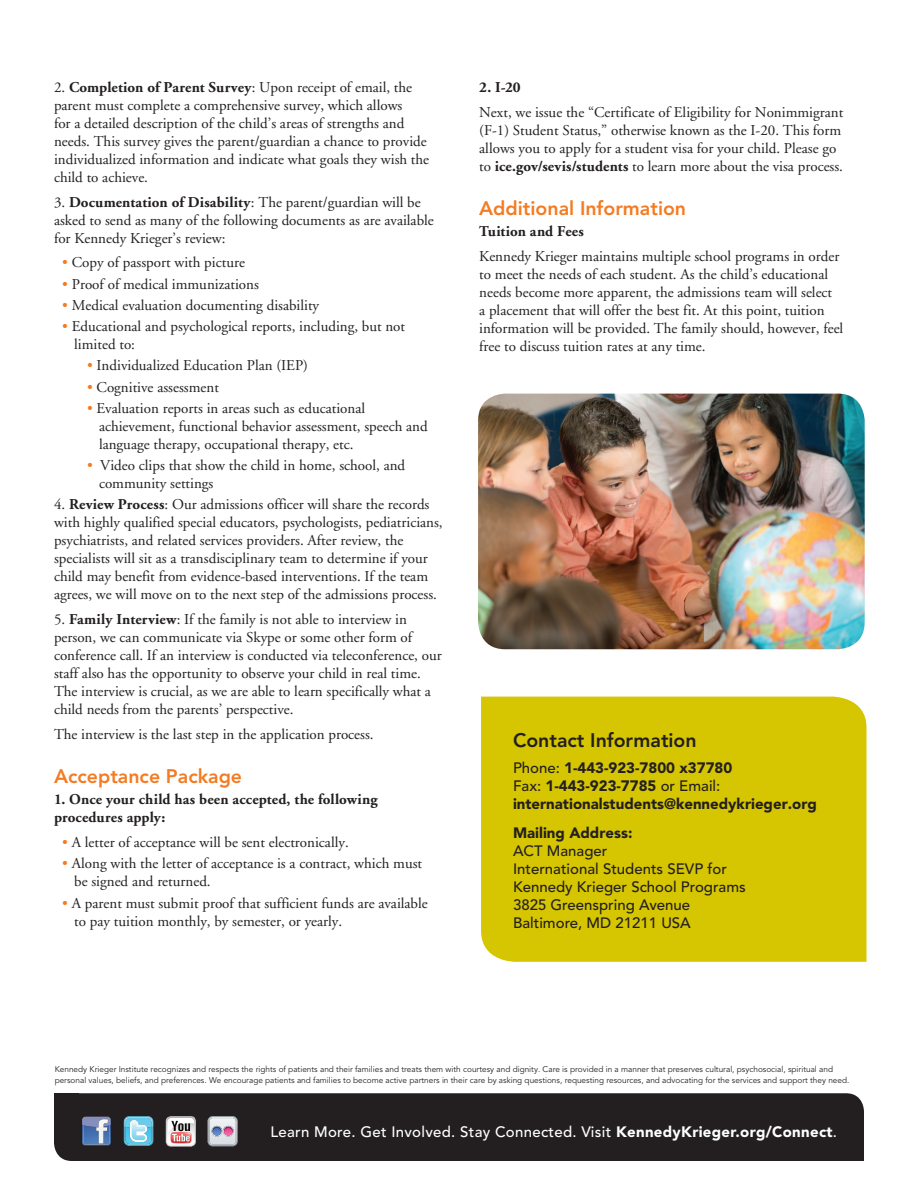
<style>
.page{position:relative;width:918px;height:1188px;background:#fff}
.page>*{position:absolute;margin:0;border:0;box-sizing:border-box;transform-origin:0 0}
.Sub_Head_166{font:800 19.5px "Avenir";color:#f47b21}
.Contact_Info_Head{font:800 19.5px "Avenir";color:#231f20}
.Bodycopy_10_on_12{font:15px/18px "Adobe Garamond";color:#231f20}
.Bulleted_Text{font:15px/18px "Adobe Garamond";color:#231f20}
.Sub-bulletted_Text{font:15px/18px "Adobe Garamond";color:#231f20}
.Contact_Text__Aven{font:500 15px/18px "Avenir";color:#231f20}
.Contact_Text__Aven-2{font:900 15px/18px "Avenir";color:#231f20}
.Bodycopy_10_on_12-2{font:700 15px/18px "Adobe Garamond";letter-spacing:.01em;color:#231f20}
.t1{font:500 15px "Avenir";letter-spacing:.02em;color:#fff}
.Footnote_copy{font:8.25px/10.5px "Avenir";color:#231f20}
.s1{font-weight:700}
.s2{color:#f47b21}
.s3{font-weight:500}
.s4{font-weight:900}
</style>
<div class="page">
<div style="left:54px;top:1093px;width:24px;height:22px;background:#231f20"></div>
<div style="left:840px;top:1139px;width:24px;height:22px;background:#231f20"></div>
<div style="left:54px;top:1093px;width:810px;height:68px;background:#231f20;border-radius:18px"></div>
<svg style="left:124px;top:1116px;width:29px;height:30px"></svg>
<svg style="left:82px;top:1117px;width:29px;height:28px"></svg>
<svg style="left:166px;top:1116px;width:30px;height:31px"></svg>
<svg style="left:208px;top:1116px;width:30px;height:30px"></svg>
<div style="left:481px;top:697px;width:386px;height:265px;background:#d6c501"></div>
<img style="left:478px;top:394px;width:387px;height:255px">
<p class="Bodycopy_10_on_12" style="left:54px;top:79px;width:377px">2. <span class="s1">Completion of Parent Survey</span>: Upon receipt of email, the parent must complete a comprehensive survey, which allows<br>for a detailed description of the child’s areas of strengths and needs. This survey gives the parent/guardian a chance to provide individualized information and indicate what goals they wish the child to achieve.</p>
<p class="Bodycopy_10_on_12" style="left:54px;top:193px;width:381px">3. <span class="s1">Documentation of Disability</span>: The parent/guardian will be asked to send as many of the following documents as are available for Kennedy Krieger’s review:</p>
<p class="Bulleted_Text" style="left:62px;top:254px;width:184px"><span class="s2">•</span> Copy of passport with picture</p>
<p class="Bulleted_Text" style="left:62px;top:275px;width:198px"><span class="s2">•</span> Proof of medical immunizations</p>
<p class="Bulleted_Text" style="left:62px;top:297px;width:258px"><span class="s2">•</span> Medical evaluation documenting disability</p>
<p class="Bulleted_Text" style="left:74px;top:318px;width:332px;text-indent:-12px"><span class="s2">•</span> Educational and psychological reports, including, but not limited to:</p>
<p class="Sub-bulletted_Text" style="left:87px;top:357px;width:223px"><span class="s2">•</span> Individualized Education Plan (IEP)</p>
<p class="Sub-bulletted_Text" style="left:87px;top:378px;width:133px"><span class="s2">•</span> Cognitive assessment</p>
<p class="Sub-bulletted_Text" style="left:99px;top:400px;width:330px;text-indent:-12px"><span class="s2">•</span> Evaluation reports in areas such as educational achievement, functional behavior assessment, speech and language therapy, occupational therapy, etc.</p>
<p class="Sub-bulletted_Text" style="left:99px;top:457px;width:308px;text-indent:-12px"><span class="s2">•</span> Video clips that show the child in home, school, and community settings</p>
<p class="Bodycopy_10_on_12" style="left:54px;top:496px;width:390px">4. <span class="s1">Review Process</span>: Our admissions officer will share the records with highly qualified special educators, psychologists, pediatricians, psychiatrists, and related services providers. After review, the specialists will sit as a transdisciplinary team to determine if your child may benefit from evidence-based interventions. If the team agrees, we will move on to the next step of the admissions process.</p>
<p class="Bodycopy_10_on_12" style="left:54px;top:611px;width:389px">5. <span class="s1">Family Interview</span>: If the family is not able to interview in person, we can communicate via Skype or some other form of conference call. If an interview is conducted via teleconference, our staff also has the opportunity to observe your child in real time.<br>The interview is crucial, as we are able to learn specifically what a child needs from the parents’ perspective.</p>
<p class="Bodycopy_10_on_12" style="left:54px;top:726px;width:321px">The interview is the last step in the application process.</p>
<p class="Sub_Head_166" style="left:54px;top:765px;width:190px">Acceptance Package</p>
<p class="Bodycopy_10_on_12-2" style="left:54px;top:791px;width:325px">1. Once your child has been accepted, the following procedures apply:</p>
<p class="Bulleted_Text" style="left:62px;top:834px;width:288px"><span class="s2">•</span> A letter of acceptance will be sent electronically.</p>
<p class="Bulleted_Text" style="left:74px;top:855px;width:349px;text-indent:-12px"><span class="s2">•</span> Along with the letter of acceptance is a contract, which must be signed and returned.</p>
<p class="Bulleted_Text" style="left:74px;top:894px;width:355px;text-indent:-12px"><span class="s2">•</span> A parent must submit proof that sufficient funds are available to pay tuition monthly, by semester, or yearly.</p>
<p class="Bodycopy_10_on_12-2" style="left:479px;top:79px;width:43px">2. I-20</p>
<p class="Bodycopy_10_on_12" style="left:479px;top:103px;width:366px">Next, we issue the “Certificate of Eligibility for Nonimmigrant (F-1) Student Status,” otherwise known as the I-20. This form allows you to apply for a student visa for your child. Please go to <span class="s1">ice.gov/sevis/students</span> to learn more about the visa process.</p>
<p class="Sub_Head_166" style="left:479px;top:197px;width:208px">Additional Information</p>
<p class="Bodycopy_10_on_12-2" style="left:479px;top:223px;width:106px">Tuition and Fees</p>
<p class="Bodycopy_10_on_12" style="left:479px;top:248px;width:366px">Kennedy Krieger maintains multiple school programs in order to meet the needs of each student. As the child’s educational needs become more apparent, the admissions team will select<br>a placement that will offer the best fit. At this point, tuition information will be provided. The family should, however, feel free to discuss tuition rates at any time.</p>
<p class="Contact_Info_Head" style="left:513px;top:728px;width:185px">Contact Information</p>
<p class="Contact_Text__Aven-2" style="left:513px;top:759px;width:305px"><span class="s3">Phone:</span> 1-443-923-7800 x37780<br><span class="s3">Fax:</span> 1-443-923-7785 <span class="s3">or Email: </span>internationalstudents@kennedykrieger.org</p>
<p class="Contact_Text__Aven" style="left:513px;top:824px;width:234px"><span class="s4">Mailing Address:<br></span>ACT Manager<br>International Students SEVP for<br>Kennedy Krieger School Programs<br>3825 Greenspring Avenue<br>Baltimore, MD 21211 USA</p>
<p class="Footnote_copy" style="left:55px;top:1064px;width:796px">Kennedy Krieger Institute recognizes and respects the rights of patients and their families and treats them with courtesy and dignity. Care is provided in a manner that preserves cultural, psychosocial, spiritual and personal values, beliefs, and preferences. We encourage patients and families to become active partners in their care by asking questions, requesting resources, and advocating for the services and support they need.</p>
<p class="t1" style="left:270px;top:1123px;width:568px">Learn More. Get Involved. Stay Connected. Visit <span class="s4">KennedyKrieger.org/Connect</span>.</p>
</div>
